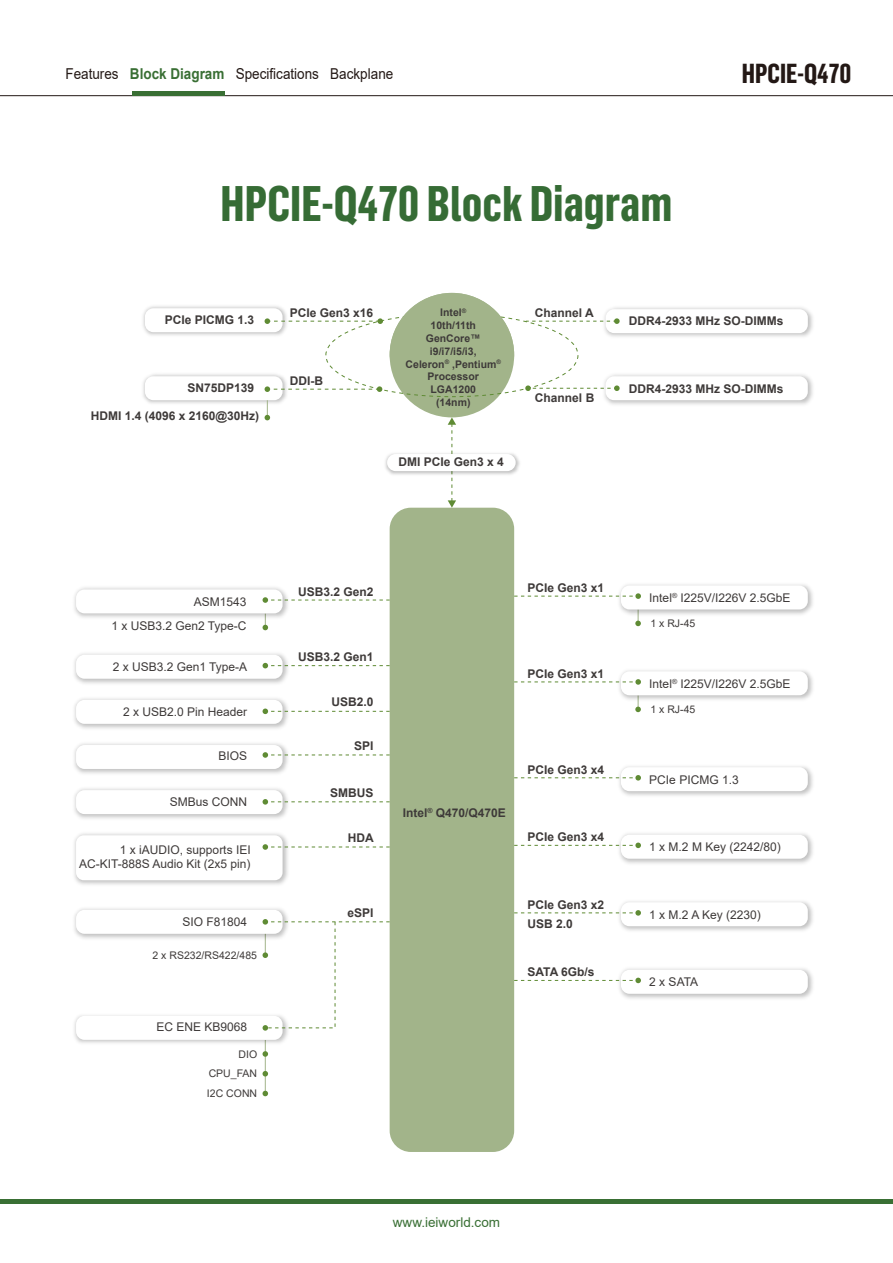
<style>
.page{position:relative;width:893px;height:1263px;background:#fff}
.page>*{position:absolute;margin:0;border:0;box-sizing:border-box;transform-origin:0 0}
.t1{font:700 49.05px "Flama Condensed";color:#366c35}
.t2{font:700 27px "Flama Condensed";color:#231815}
.t3{font:15px "Arial";color:#231815;scale:.9 1}
.t4{font:13.5px "Arial";color:#396f34}
.t5{font:700 12px/19.5px "Arial";color:#3e3a39}
.t6{font:12px/14.4px "Arial";color:#3e3a39;text-align:right}
.t7{font:700 10.5px/12.8px "Arial";color:#3e3a39;text-align:center}
.t8{font:10.5px/19.6px "Arial";color:#3e3a39;text-align:justify}
.s1{font-weight:700;color:#396f34}
</style>
<div class="page">
<hr style="left:0;top:95px;width:893px;height:1px;background:#231815">
<div style="left:132px;top:91px;width:93px;height:5px;background:#396f34"></div>
<img style="left:143px;top:374px;width:144px;height:30px">
<div style="left:145px;top:376px;width:138px;height:24px;background:#fff;border-radius:8px"></div>
<svg style="left:635px;top:618px;width:6px;height:8px"></svg>
<hr style="left:265px;top:1040px;width:1px;height:53px;background:#a2b48a">
<svg style="left:263px;top:1051px;width:5px;height:6px"></svg>
<svg style="left:263px;top:1071px;width:5px;height:5px"></svg>
<svg style="left:263px;top:1091px;width:5px;height:5px"></svg>
<img style="left:604px;top:307px;width:209px;height:30px">
<div style="left:606px;top:309px;width:202px;height:24px;background:#fff;border-radius:8px"></div>
<img style="left:604px;top:374px;width:209px;height:31px">
<div style="left:606px;top:376px;width:202px;height:24px;background:#fff;border-radius:8px"></div>
<div style="left:390px;top:508px;width:124px;height:644px;background:#a2b48a;border-radius:21px"></div>
<div style="left:390px;top:293px;width:124px;height:124px;background:#a2b48a;border-radius:50%"></div>
<svg style="left:390px;top:293px;width:124px;height:97px"></svg>
<svg style="left:526px;top:318px;width:94px;height:6px"></svg>
<svg style="left:525px;top:385px;width:95px;height:6px"></svg>
<img style="left:143px;top:306px;width:144px;height:30px">
<div style="left:145px;top:308px;width:138px;height:24px;background:#fff;border-radius:8px"></div>
<svg style="left:265px;top:318px;width:118px;height:6px"></svg>
<svg style="left:265px;top:386px;width:117px;height:6px"></svg>
<svg style="left:448px;top:417px;width:8px;height:91px"></svg>
<img style="left:74px;top:653px;width:214px;height:31px">
<div style="left:76px;top:655px;width:207px;height:24px;background:#fff;border-radius:8px"></div>
<img style="left:74px;top:698px;width:214px;height:31px">
<div style="left:76px;top:700px;width:207px;height:24px;background:#fff;border-radius:8px"></div>
<img style="left:74px;top:743px;width:214px;height:31px">
<div style="left:76px;top:745px;width:207px;height:24px;background:#fff;border-radius:8px"></div>
<img style="left:74px;top:908px;width:214px;height:31px">
<div style="left:76px;top:910px;width:207px;height:24px;background:#fff;border-radius:8px"></div>
<img style="left:74px;top:1015px;width:214px;height:34px">
<div style="left:76px;top:1016px;width:207px;height:24px;background:#fff;border-radius:8px"></div>
<svg style="left:263px;top:621px;width:5px;height:9px"></svg>
<img style="left:74px;top:587px;width:214px;height:34px">
<div style="left:76px;top:589px;width:207px;height:24px;background:#fff;border-radius:8px"></div>
<svg style="left:263px;top:597px;width:127px;height:6px"></svg>
<svg style="left:263px;top:663px;width:127px;height:5px"></svg>
<svg style="left:263px;top:708px;width:127px;height:6px"></svg>
<svg style="left:263px;top:752px;width:127px;height:6px"></svg>
<img style="left:619px;top:584px;width:194px;height:34px">
<div style="left:621px;top:585px;width:187px;height:24px;background:#fff;border-radius:8px"></div>
<svg style="left:514px;top:593px;width:127px;height:6px"></svg>
<svg style="left:635px;top:704px;width:6px;height:8px"></svg>
<img style="left:619px;top:670px;width:194px;height:34px">
<div style="left:621px;top:671px;width:187px;height:24px;background:#fff;border-radius:8px"></div>
<svg style="left:514px;top:679px;width:127px;height:6px"></svg>
<img style="left:619px;top:766px;width:194px;height:30px">
<div style="left:621px;top:767px;width:187px;height:24px;background:#fff;border-radius:8px"></div>
<svg style="left:514px;top:775px;width:127px;height:5px"></svg>
<svg style="left:263px;top:919px;width:127px;height:112px"></svg>
<img style="left:385px;top:450px;width:135px;height:27px">
<div style="left:387px;top:454px;width:129px;height:17px;background:#fff;border-radius:8px"></div>
<img style="left:619px;top:833px;width:194px;height:31px">
<div style="left:621px;top:835px;width:187px;height:24px;background:#fff;border-radius:8px"></div>
<svg style="left:514px;top:842px;width:127px;height:6px"></svg>
<img style="left:619px;top:901px;width:194px;height:30px">
<div style="left:621px;top:902px;width:187px;height:24px;background:#fff;border-radius:8px"></div>
<svg style="left:514px;top:910px;width:127px;height:6px"></svg>
<img style="left:619px;top:968px;width:194px;height:31px">
<div style="left:621px;top:970px;width:187px;height:24px;background:#fff;border-radius:8px"></div>
<svg style="left:514px;top:978px;width:127px;height:5px"></svg>
<img style="left:74px;top:788px;width:214px;height:31px">
<div style="left:76px;top:790px;width:207px;height:24px;background:#fff;border-radius:8px"></div>
<svg style="left:263px;top:799px;width:127px;height:6px"></svg>
<img style="left:74px;top:833px;width:214px;height:52px">
<div style="left:76px;top:835px;width:207px;height:45px;background:#fff;border-radius:8px"></div>
<svg style="left:263px;top:844px;width:127px;height:6px"></svg>
<svg style="left:265px;top:400px;width:5px;height:20px"></svg>
<hr style="left:0;top:1199px;width:893px;height:4px;background:#396f34">
<p class="t3" style="left:65px;top:63px;width:366px">Features <span class="s1">Block Diagram</span> Specifications Backplane</p>
<h2 class="t2" style="left:742px;top:56px;width:111px">HPCIE-Q470</h2>
<h1 class="t1" style="left:221px;top:172px;width:453px">HPCIE-Q470 Block Diagram</h1>
<p class="t5" style="left:165px;top:310px;width:91px">PCIe PICMG 1.3</p>
<p class="t5" style="left:187px;top:378px;width:68px">SN75DP139</p>
<p class="t5" style="left:91px;top:407px;width:170px">HDMI 1.4 (4096 x 2160@30Hz)</p>
<p class="t5" style="left:290px;top:303px;width:85px">PCIe Gen3 x16</p>
<p class="t5" style="left:290px;top:371px;width:35px">DDI-B</p>
<p class="t7" style="left:406px;top:306px;width:97px">Intel<sup>®<br></sup>10th/11th<br>GenCore™ i9/i7/i5/i3,<br>Celeron<sup>®</sup> ,Pentium<sup>®<br></sup>Processor<br>LGA1200<br>(14nm)</p>
<p class="t5" style="left:535px;top:303px;width:60px">Channel A</p>
<p class="t5" style="left:535px;top:388px;width:61px">Channel B</p>
<p class="t5" style="left:399px;top:453px;width:107px">DMI PCIe Gen3 x 4</p>
<p class="t5" style="left:629px;top:311px;width:156px">DDR4-2933 MHz SO-DIMMs</p>
<p class="t5" style="left:629px;top:379px;width:156px">DDR4-2933 MHz SO-DIMMs</p>
<p class="t6" style="left:194px;top:594px;width:54px">ASM1543</p>
<p class="t6" style="left:111px;top:619px;width:137px">1 x USB3.2 Gen2 Type-C</p>
<p class="t6" style="left:113px;top:660px;width:136px">2 x USB3.2 Gen1 Type-A</p>
<p class="t6" style="left:123px;top:705px;width:126px">2 x USB2.0 Pin Header</p>
<p class="t6" style="left:218px;top:748px;width:30px">BIOS</p>
<p class="t6" style="left:170px;top:795px;width:79px">SMBus CONN</p>
<p class="t6" style="left:79px;top:842px;width:173px">1 x iAUDIO, supports IEI<br>AC-KIT-888S Audio Kit (2x5 pin)</p>
<p class="t6" style="left:183px;top:915px;width:66px">SIO F81804</p>
<p class="t8" style="left:153px;top:945px;width:106px">2 x RS232/RS422/485</p>
<p class="t6" style="left:157px;top:1019px;width:92px">EC ENE KB9068</p>
<p class="t8" style="left:207px;top:1044px;width:52px;text-indent:32px">DIO CPU_FAN I2C CONN</p>
<p class="t5" style="left:298px;top:582px;width:77px">USB3.2 Gen2</p>
<p class="t5" style="left:298px;top:647px;width:77px">USB3.2 Gen1</p>
<p class="t5" style="left:331px;top:692px;width:44px">USB2.0</p>
<p class="t5" style="left:354px;top:736px;width:21px">SPI</p>
<p class="t5" style="left:330px;top:783px;width:45px">SMBUS</p>
<p class="t5" style="left:348px;top:828px;width:27px">HDA</p>
<p class="t5" style="left:347px;top:903px;width:28px">eSPI</p>
<p class="t5" style="left:403px;top:803px;width:105px">Intel<sup>®</sup> Q470/Q470E</p>
<p class="t5" style="left:527px;top:578px;width:78px">PCIe Gen3 x1</p>
<p class="t5" style="left:527px;top:664px;width:78px">PCIe Gen3 x1</p>
<p class="t5" style="left:527px;top:760px;width:78px">PCIe Gen3 x4</p>
<p class="t5" style="left:527px;top:827px;width:78px">PCIe Gen3 x4</p>
<p class="t6" style="left:649px;top:590px;width:143px">Intel<sup>®</sup> I225V/I226V 2.5GbE</p>
<p class="t8" style="left:650px;top:614px;width:46px">1 x RJ-45</p>
<p class="t6" style="left:649px;top:676px;width:143px">Intel<sup>®</sup> I225V/I226V 2.5GbE</p>
<p class="t8" style="left:650px;top:700px;width:46px">1 x RJ-45</p>
<p class="t6" style="left:649px;top:772px;width:91px">PCIe PICMG 1.3</p>
<p class="t6" style="left:649px;top:839px;width:133px">1 x M.2 M Key (2242/80)</p>
<p class="t5" style="left:527px;top:895px;width:78px">PCIe Gen3 x2<br>USB 2.0</p>
<p class="t6" style="left:649px;top:907px;width:113px">1 x M.2 A Key (2230)</p>
<p class="t5" style="left:527px;top:962px;width:69px">SATA 6Gb/s</p>
<p class="t6" style="left:649px;top:975px;width:50px">2 x SATA</p>
<p class="t4" style="left:393px;top:1213px;width:109px">www.ieiworld.com</p>
</div>
